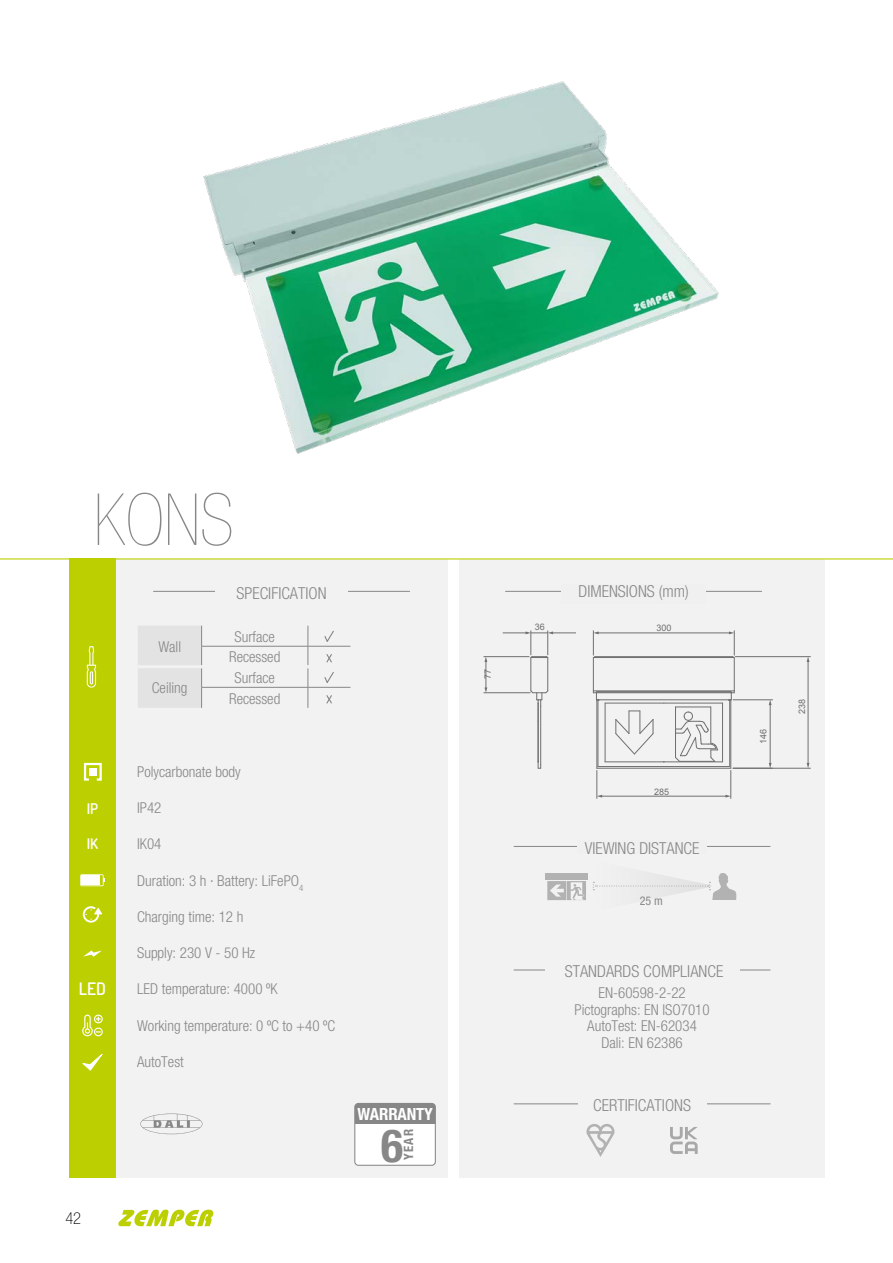
<style>
.page{position:relative;width:893px;height:1263px;background:#fff}
.page>*{position:absolute;margin:0;border:0;box-sizing:border-box;transform-origin:0 0}
.t1{font:72px "Helvetica Neue LT 27 Ult Lt Cn";color:#878787}
.t2{font:45.75px "Helvetica Neue LT 77 Bd Cn";color:#878787}
.t3{font:600 17.25px "Dosis";color:#fff}
.t4{font:16.8px "Helvetica Neue LT 77 Bd Cn";letter-spacing:-.01em;color:#fff}
.t5{font:16.5px "Helvetica Neue LT 47 Lt Cn";color:#878787}
.t6{font:100 condensed 16.5px "Helvetica Neue LT Std";color:#000}
.t7{font:15px/16.5px "Helvetica Neue LT 47 Lt Cn";color:#878787;text-align:center}
.t8{font:600 14.7px "Dosis";color:#fff}
.t9{font:12.9px "Helvetica Neue LT 77 Bd Cn";color:#878787}
.t10{font:12px "Helvetica Neue LT 57 Cn";color:#878787}
.t11{font:9px "Arial";color:#706f6f}
</style>
<div class="page">
<svg style="left:118px;top:1209px;width:95px;height:17px"></svg>
<div style="left:459px;top:559px;width:366px;height:619px;background:#f2f2f2"></div>
<hr style="left:514px;top:970px;width:256px;height:1px;background:#878787">
<div style="left:545px;top:964px;width:194px;height:17px;background:#f2f2f2"></div>
<svg style="left:547px;top:881px;width:39px;height:19px"></svg>
<div style="left:545px;top:874px;width:43px;height:6px;background:#b3b2b2"></div>
<svg style="left:593px;top:873px;width:144px;height:27px"></svg>
<hr style="left:514px;top:846px;width:256px;height:1px;background:#878787">
<div style="left:577px;top:840px;width:130px;height:14px;background:#f0f0f0"></div>
<hr style="left:505px;top:591px;width:257px;height:1px;background:#878787">
<div style="left:561px;top:584px;width:145px;height:19px;background:#f0f0f0"></div>
<hr style="left:729px;top:700px;width:1px;height:66px;background:#706f6f">
<hr style="left:598px;top:766px;width:132px;height:1px;background:#706f6f">
<hr style="left:598px;top:700px;width:1px;height:66px;background:#706f6f">
<hr style="left:597px;top:699px;width:134px;height:1px;background:#706f6f">
<hr style="left:730px;top:700px;width:1px;height:68px;background:#706f6f">
<hr style="left:597px;top:768px;width:134px;height:1px;background:#706f6f">
<hr style="left:596px;top:700px;width:1px;height:68px;background:#706f6f">
<svg style="left:615px;top:710px;width:39px;height:45px"></svg>
<hr style="left:605px;top:761px;width:59px;height:1px;background:#706f6f">
<hr style="left:605px;top:703px;width:1px;height:59px;background:#706f6f">
<hr style="left:605px;top:703px;width:59px;height:1px;background:#706f6f">
<hr style="left:664px;top:703px;width:58px;height:1px;background:#706f6f">
<hr style="left:722px;top:703px;width:1px;height:59px;background:#706f6f">
<hr style="left:664px;top:761px;width:58px;height:1px;background:#706f6f">
<hr style="left:710px;top:707px;width:1px;height:36px;background:#706f6f">
<hr style="left:675px;top:707px;width:36px;height:1px;background:#706f6f">
<hr style="left:675px;top:707px;width:1px;height:50px;background:#706f6f">
<svg style="left:674px;top:711px;width:45px;height:51px"></svg>
<hr style="left:597px;top:692px;width:134px;height:1px;background:#706f6f">
<hr style="left:593px;top:657px;width:141px;height:1px;background:#706f6f">
<hr style="left:593px;top:690px;width:141px;height:1px;background:#706f6f">
<hr style="left:593px;top:657px;width:1px;height:34px;background:#706f6f">
<hr style="left:734px;top:657px;width:1px;height:34px;background:#706f6f">
<hr style="left:597px;top:691px;width:134px;height:1px;background:#706f6f">
<svg style="left:593px;top:691px;width:6px;height:10px"></svg>
<svg style="left:728px;top:691px;width:7px;height:10px"></svg>
<hr style="left:595px;top:656px;width:138px;height:1px;background:#706f6f">
<svg style="left:597px;top:770px;width:5px;height:28px"></svg>
<svg style="left:725px;top:770px;width:6px;height:28px"></svg>
<hr style="left:601px;top:796px;width:125px;height:1px;background:#706f6f">
<hr style="left:598px;top:633px;width:132px;height:1px;background:#706f6f">
<svg style="left:729px;top:631px;width:6px;height:27px"></svg>
<svg style="left:593px;top:631px;width:6px;height:26px"></svg>
<hr style="left:808px;top:661px;width:1px;height:103px;background:#706f6f">
<hr style="left:733px;top:768px;width:77px;height:1px;background:#706f6f">
<hr style="left:735px;top:656px;width:75px;height:1px;background:#706f6f">
<hr style="left:733px;top:699px;width:39px;height:1px;background:#706f6f">
<hr style="left:770px;top:704px;width:1px;height:60px;background:#706f6f">
<svg style="left:769px;top:700px;width:3px;height:5px"></svg>
<svg style="left:769px;top:763px;width:3px;height:5px"></svg>
<hr style="left:540px;top:700px;width:1px;height:68px;background:#706f6f">
<hr style="left:538px;top:703px;width:1px;height:59px;background:#706f6f">
<svg style="left:538px;top:761px;width:4px;height:8px"></svg>
<hr style="left:530px;top:657px;width:1px;height:34px;background:#706f6f">
<hr style="left:547px;top:657px;width:1px;height:34px;background:#706f6f">
<svg style="left:530px;top:690px;width:19px;height:17px"></svg>
<svg style="left:503px;top:630px;width:73px;height:28px"></svg>
<hr style="left:483px;top:656px;width:46px;height:1px;background:#706f6f">
<hr style="left:483px;top:692px;width:47px;height:1px;background:#706f6f">
<svg style="left:484px;top:657px;width:3px;height:36px"></svg>
<hr style="left:514px;top:1103px;width:256px;height:1px;background:#878787">
<div style="left:578px;top:1098px;width:128px;height:17px;background:#f2f2f2"></div>
<svg style="left:586px;top:1124px;width:28px;height:33px"></svg>
<svg style="left:670px;top:1127px;width:28px;height:27px"></svg>
<div style="left:116px;top:560px;width:331px;height:618px;background:#f2f2f2"></div>
<div style="left:69px;top:558px;width:47px;height:620px;background:#bccf00"></div>
<hr style="left:0;top:558px;width:893px;height:1px;background:#bccf00">
<img style="left:203px;top:81px;width:516px;height:373px">
<svg style="left:80px;top:874px;width:25px;height:12px"></svg>
<svg style="left:83px;top:950px;width:19px;height:7px"></svg>
<svg style="left:83px;top:906px;width:19px;height:17px"></svg>
<svg style="left:82px;top:1014px;width:21px;height:22px"></svg>
<svg style="left:82px;top:1053px;width:21px;height:18px"></svg>
<div style="left:355px;top:1103px;width:80px;height:62px;background:#fff;border-radius:4px"></div>
<div style="left:355px;top:1103px;width:80px;height:20px;background:#878787"></div>
<div style="left:354px;top:1103px;width:82px;height:63px;border:1px solid #878787;border-radius:4px"></div>
<svg style="left:83px;top:762px;width:19px;height:19px"></svg>
<div style="left:89px;top:768px;width:8px;height:7px;background:#fff"></div>
<svg style="left:140px;top:1113px;width:62px;height:21px"></svg>
<hr style="left:154px;top:591px;width:256px;height:1px;background:#878787">
<div style="left:216px;top:585px;width:132px;height:17px;background:#f2f2f2"></div>
<hr style="left:201px;top:646px;width:107px;height:1px;background:#878787">
<hr style="left:308px;top:646px;width:42px;height:1px;background:#878787">
<hr style="left:201px;top:687px;width:107px;height:1px;background:#878787">
<div style="left:138px;top:626px;width:64px;height:82px;background:#e3e3e3"></div>
<hr style="left:308px;top:687px;width:42px;height:1px;background:#878787">
<svg style="left:308px;top:626px;width:1px;height:82px"></svg>
<hr style="left:138px;top:665px;width:64px;height:3px;background:#f2f2f2">
<hr style="left:308px;top:665px;width:42px;height:3px;background:#f2f2f2">
<svg style="left:324px;top:630px;width:10px;height:12px"></svg>
<svg style="left:326px;top:654px;width:6px;height:9px"></svg>
<svg style="left:324px;top:672px;width:10px;height:11px"></svg>
<svg style="left:326px;top:695px;width:6px;height:9px"></svg>
<svg style="left:87px;top:646px;width:9px;height:42px"></svg>
<h1 class="t1" style="left:94px;top:479px;width:141px">KONS</h1>
<p class="t5" style="left:237px;top:583px;width:92px">SPECIFICATION</p>
<p class="t7" style="left:158px;top:639px;width:24px">Wall</p>
<p class="t7" style="left:229px;top:626px;width:53px;line-height:20.5px">Surface<br>Recessed</p>
<p class="t7" style="left:152px;top:680px;width:37px">Ceiling</p>
<p class="t7" style="left:229px;top:667px;width:53px;line-height:20.5px">Surface<br>Recessed</p>
<p class="t8" style="left:87px;top:799px;width:13px">IP</p>
<p class="t8" style="left:87px;top:834px;width:13px">IK</p>
<p class="t3" style="left:79px;top:977px;width:29px">LED</p>
<p class="t6" style="left:65px;top:1209px;width:17px">42</p>
<p class="t7" style="left:137px;top:763px;width:105px">Polycarbonate body</p>
<p class="t7" style="left:137px;top:799px;width:26px">IP42</p>
<p class="t7" style="left:137px;top:836px;width:26px">IK04</p>
<p class="t7" style="left:137px;top:872px;width:168px">Duration: 3 h · Battery: LiFePO<sub>4</sub></p>
<p class="t7" style="left:137px;top:908px;width:108px">Charging time: 12 h</p>
<p class="t7" style="left:137px;top:944px;width:120px">Supply: 230 V - 50 Hz</p>
<p class="t7" style="left:137px;top:981px;width:142px">LED temperature: 4000 ºK</p>
<p class="t7" style="left:137px;top:1017px;width:199px">Working temperature: 0 ºC to +40 ºC</p>
<p class="t7" style="left:137px;top:1053px;width:48px">AutoTest</p>
<p class="t4" style="left:357px;top:1103px;width:77px">WARRANTY</p>
<h2 class="t2" style="left:381px;top:1118px;width:23px">6</h2>
<p class="t9" style="left:401px;top:1160px;width:32px;rotate:-90deg">YEAR</p>
<p class="t11" style="left:482px;top:678px;width:12px;rotate:-90deg">77</p>
<p class="t11" style="left:535px;top:621px;width:12px">36</p>
<p class="t5" style="left:578px;top:582px;width:112px">DIMENSIONS (mm)</p>
<p class="t11" style="left:656px;top:621px;width:17px">300</p>
<p class="t11" style="left:654px;top:785px;width:17px">285</p>
<p class="t5" style="left:585px;top:838px;width:116px">VIEWING DISTANCE</p>
<p class="t10" style="left:640px;top:894px;width:25px">25 m</p>
<p class="t5" style="left:565px;top:962px;width:160px">STANDARDS COMPLIANCE</p>
<p class="t7" style="left:575px;top:985px;width:137px">EN-60598-2-22<br>Pictographs: EN ISO7010<br>AutoTest: EN-62034<br>Dali: EN 62386</p>
<p class="t5" style="left:593px;top:1096px;width:99px">CERTIFICATIONS</p>
<p class="t11" style="left:758px;top:744px;width:17px;rotate:-90deg">146</p>
<p class="t11" style="left:796px;top:714px;width:17px;rotate:-90deg">238</p>
</div>
